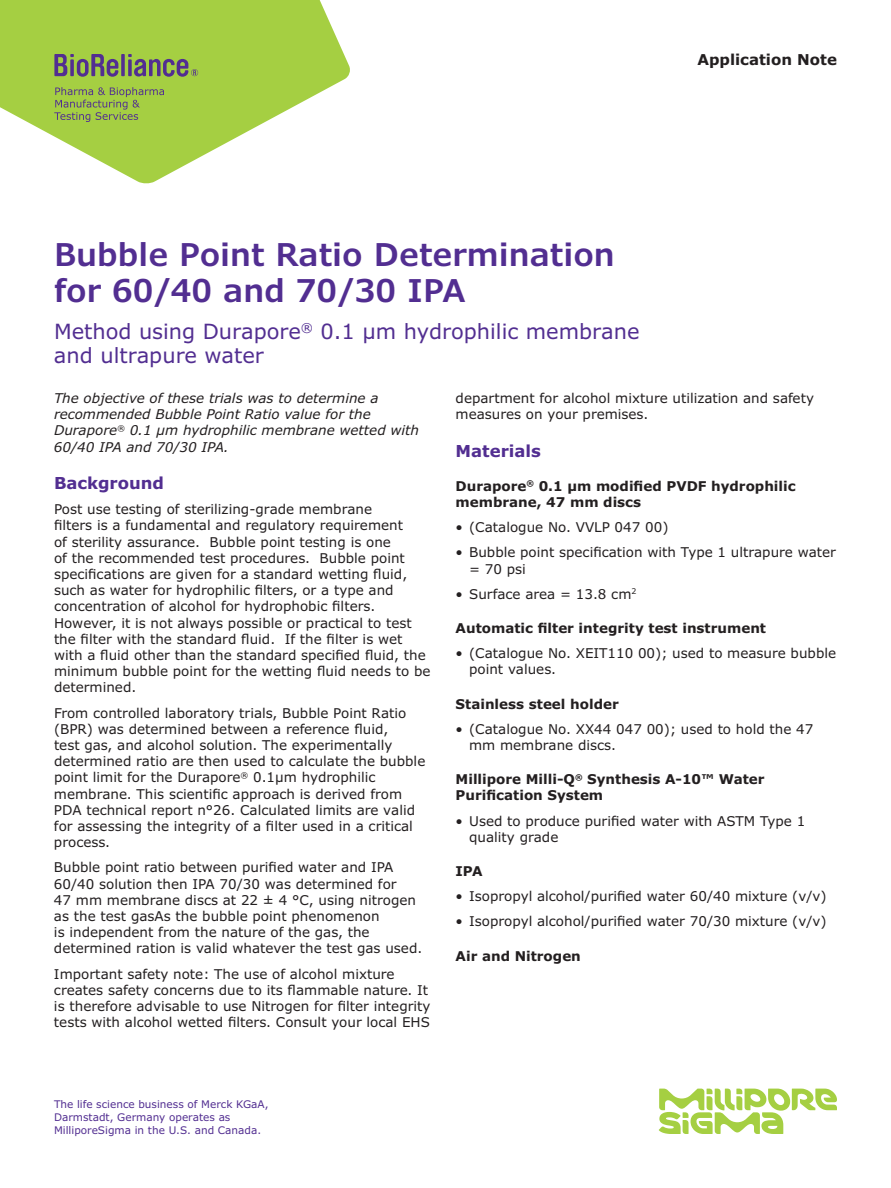
<style>
.page{position:relative;width:891px;height:1188px;background:#fff}
.page>*{position:absolute;margin:0;border:0;box-sizing:border-box;transform-origin:0 0}
.t1{font:600 31.5px/36px "Verdana Pro";color:#522e91}
.t2{font:21px/24px "Verdana Pro";color:#522e91}
.t3{font:700 16.5px "Verdana Pro";color:#522e91}
.t4{font:700 15px "Verdana Pro";color:#231f20}
.t5{font:13.5px/16.2px "Verdana Pro";color:#231f20}
.t6{font:700 13.5px/16.2px "Verdana Pro";color:#231f20}
.t7{font:italic 13.5px/16.2px "Verdana Pro";color:#231f20}
.t8{font:10.5px/12.6px "Verdana Pro";color:#522e91}
</style>
<div class="page">
<svg style="left:0;top:0;width:350px;height:184px;fill:#a5cf42"></svg>
<svg style="left:128px;top:54px;width:70px;height:23px;background:#85925f"></svg>
<svg style="left:121px;top:54px;width:4px;height:22px"></svg>
<svg style="left:54px;top:54px;width:64px;height:23px"></svg>
<svg style="left:54px;top:87px;width:110px;height:35px;background:#97b54e"></svg>
<svg style="left:659px;top:1089px;width:178px;height:45px"></svg>
<p class="t4" style="left:697px;top:50px;width:141px">Application Note</p>
<h1 class="t1" style="left:54px;top:237px;width:562px">Bubble Point Ratio Determination for 60/40 and 70/30 IPA</h1>
<h2 class="t2" style="left:54px;top:320px;width:587px">Method using Durapore<sup>®</sup> 0.1 µm hydrophilic membrane and ultrapure water</h2>
<p class="t7" style="left:54px;top:390px;width:367px">The objective of these trials was to determine a recommended Bubble Point Ratio value for the Durapore<sup>®</sup> 0.1 µm hydrophilic membrane wetted with 60/40 IPA and 70/30 IPA.</p>
<p class="t3" style="left:54px;top:472px;width:112px">Background</p>
<p class="t5" style="left:54px;top:501px;width:378px">Post use testing of sterilizing-grade membrane<br>filters is a fundamental and regulatory requirement<br>of sterility assurance. Bubble point testing is one<br>of the recommended test procedures. Bubble point specifications are given for a standard wetting fluid, such as water for hydrophilic filters, or a type and concentration of alcohol for hydrophobic filters.<br>However, it is not always possible or practical to test the filter with the standard fluid. If the filter is wet with a fluid other than the standard specified fluid, the minimum bubble point for the wetting fluid needs to be determined.</p>
<p class="t5" style="left:54px;top:705px;width:373px">From controlled laboratory trials, Bubble Point Ratio (BPR) was determined between a reference fluid,<br>test gas, and alcohol solution. The experimentally determined ratio are then used to calculate the bubble point limit for the Durapore<sup>®</sup> 0.1µm hydrophilic membrane. This scientific approach is derived from PDA technical report n°26. Calculated limits are valid for assessing the integrity of a filter used in a critical process.</p>
<p class="t5" style="left:54px;top:860px;width:370px">Bubble point ratio between purified water and IPA 60/40 solution then IPA 70/30 was determined for<br>47 mm membrane discs at 22 ± 4 °C, using nitrogen as the test gasAs the bubble point phenomenon<br>is independent from the nature of the gas, the determined ration is valid whatever the test gas used.</p>
<p class="t5" style="left:54px;top:966px;width:378px">Important safety note: The use of alcohol mixture creates safety concerns due to its flammable nature. It is therefore advisable to use Nitrogen for filter integrity tests with alcohol wetted filters. Consult your local EHS</p>
<p class="t5" style="left:456px;top:390px;width:360px">department for alcohol mixture utilization and safety measures on your premises.</p>
<p class="t3" style="left:456px;top:440px;width:87px">Materials</p>
<p class="t6" style="left:456px;top:478px;width:342px">Durapore<sup>®</sup> 0.1 µm modified PVDF hydrophilic membrane, 47 mm discs</p>
<p class="t5" style="left:456px;top:519px;width:214px">• (Catalogue No. VVLP 047 00)</p>
<p class="t5" style="left:469px;top:545px;width:368px;text-indent:-14px">• Bubble point specification with Type 1 ultrapure water = 70 psi</p>
<p class="t5" style="left:456px;top:586px;width:182px">• Surface area = 13.8 cm<sup>2</sup></p>
<p class="t6" style="left:456px;top:620px;width:312px">Automatic filter integrity test instrument</p>
<p class="t5" style="left:469px;top:645px;width:369px;text-indent:-14px">• (Catalogue No. XEIT110 00); used to measure bubble point values.</p>
<p class="t6" style="left:456px;top:696px;width:165px">Stainless steel holder</p>
<p class="t5" style="left:469px;top:721px;width:346px;text-indent:-14px">• (Catalogue No. XX44 047 00); used to hold the 47 mm membrane discs.</p>
<p class="t6" style="left:456px;top:771px;width:311px">Millipore Milli-Q<sup>®</sup> Synthesis A-10™ Water<br>Purification System</p>
<p class="t5" style="left:469px;top:813px;width:338px;text-indent:-14px">• Used to produce purified water with ASTM Type 1 quality grade</p>
<p class="t6" style="left:456px;top:863px;width:29px">IPA</p>
<p class="t5" style="left:456px;top:888px;width:373px">• Isopropyl alcohol/purified water 60/40 mixture (v/v)</p>
<p class="t5" style="left:456px;top:914px;width:373px">• Isopropyl alcohol/purified water 70/30 mixture (v/v)</p>
<p class="t6" style="left:456px;top:948px;width:127px">Air and Nitrogen</p>
<p class="t8" style="left:54px;top:1098px;width:216px">The life science business of Merck KGaA,<br>Darmstadt, Germany operates as<br>MilliporeSigma in the U.S. and Canada.</p>
</div>
